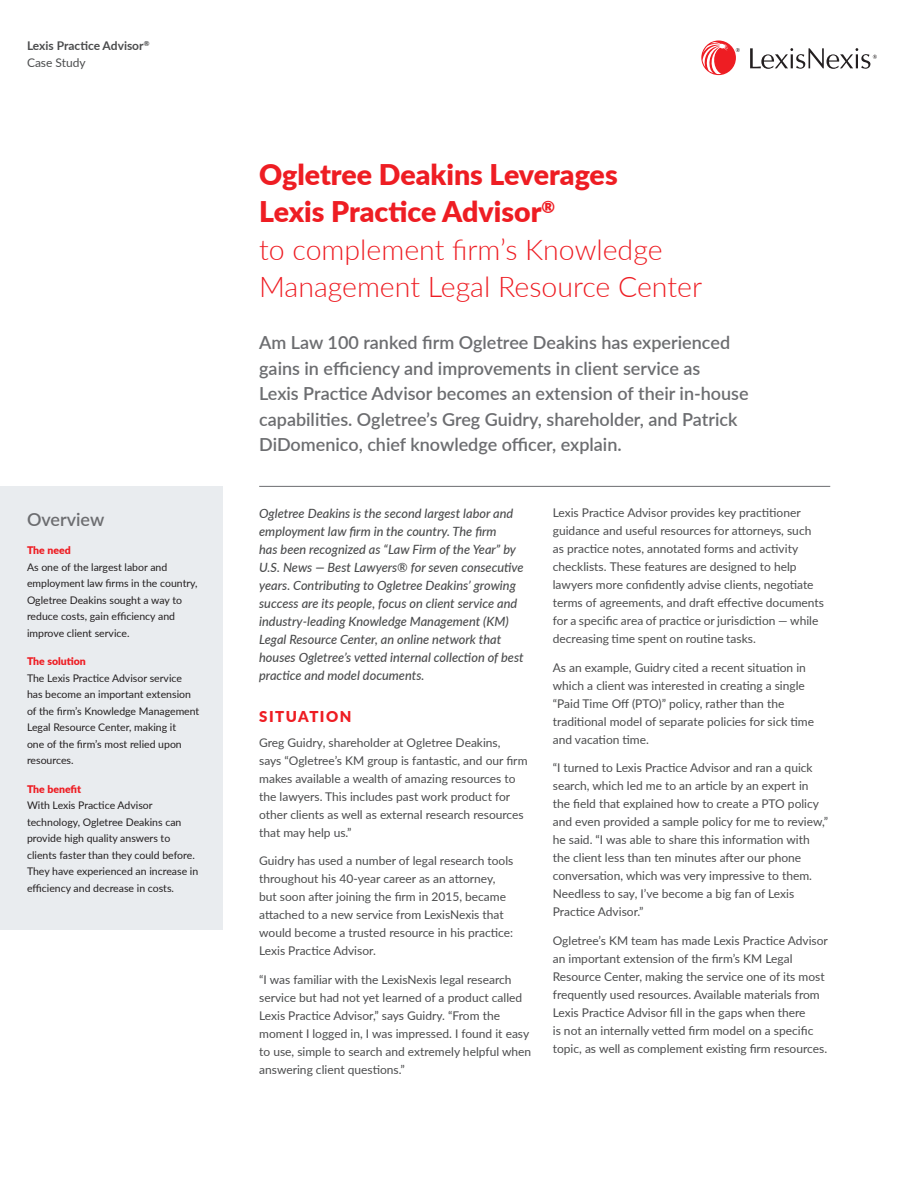
<style>
.page{position:relative;width:918px;height:1188px;background:#fff}
.page>*{position:absolute;margin:0;border:0;box-sizing:border-box;transform-origin:0 0}
.t1{font:300 28.5px/37.5px "Lato";color:#ee1d23}
.t2{font:900 28.5px/37.5px "Lato";color:#ee1d23}
.Intro{font:600 18px/25.5px "Lato";color:#6c6d70}
.Subhead{font:900 15px "Lato";letter-spacing:.1em;color:#ee1d23}
.Intro_paragraph{font:italic 500 12.75px/18px "Lato";color:#4b4c4d}
.Body_copy{font:12px/18px "Lato";color:#4b4c4d}
.Body_copy-2{font:700 12px/16.5px "Lato";color:#4b4c4d}
.About{font:10.5px/16.5px "Lato";color:#231f20}
.About_header{font:900 10.5px "Lato";color:#ee1d23}
.s1{font-weight:400}
</style>
<div class="page">
<div style="left:0;top:486px;width:223px;height:444px;background:#e9ecef"></div>
<svg style="left:701px;top:40px;width:39px;height:35px"></svg>
<svg style="left:750px;top:48px;width:127px;height:21px"></svg>
<hr style="left:259px;top:486px;width:571px;height:1px;background:#6c6d70">
<p class="Body_copy-2" style="left:27px;top:37px;width:124px">Lexis Practice Advisor<sup>®<br></sup><span class="s1">Case Study</span></p>
<p class="Intro" style="left:27px;top:506px;width:79px">Overview</p>
<p class="About_header" style="left:27px;top:543px;width:45px">The need</p>
<p class="About" style="left:27px;top:558px;width:172px">As one of the largest labor and employment law firms in the country,<br>Ogletree Deakins sought a way to reduce costs, gain efficiency and improve client service.</p>
<p class="About_header" style="left:27px;top:654px;width:60px">The solution</p>
<p class="About" style="left:27px;top:669px;width:174px">The Lexis Practice Advisor service has become an important extension of the firm’s Knowledge Management<br>Legal Resource Center, making it<br>one of the firm’s most relied upon resources.</p>
<p class="About_header" style="left:27px;top:781px;width:56px">The benefit</p>
<p class="About" style="left:27px;top:797px;width:173px">With Lexis Practice Advisor technology, Ogletree Deakins can provide high quality answers to clients faster than they could before.<br>They have experienced an increase in efficiency and decrease in costs.</p>
<p class="t2" style="left:259px;top:155px;width:360px">Ogletree Deakins Leverages<br>Lexis Practice Advisor<sup>®</sup></p>
<p class="t1" style="left:259px;top:230px;width:444px">to complement firm’s Knowledge<br>Management Legal Resource Center</p>
<p class="Intro" style="left:259px;top:329px;width:491px">Am Law 100 ranked firm Ogletree Deakins has experienced gains in efficiency and improvements in client service as<br>Lexis Practice Advisor becomes an extension of their in-house capabilities. Ogletree’s Greg Guidry, shareholder, and Patrick DiDomenico, chief knowledge officer, explain.</p>
<p class="Intro_paragraph" style="left:259px;top:504px;width:266px">Ogletree Deakins is the second largest labor and employment law firm in the country. The firm<br>has been recognized as “Law Firm of the Year” by U.S. News — Best Lawyers® for seven consecutive years. Contributing to Ogletree Deakins’ growing success are its people, focus on client service and industry-leading Knowledge Management (KM)<br>Legal Resource Center, an online network that houses Ogletree’s vetted internal collection of best practice and model documents.</p>
<p class="Subhead" style="left:259px;top:705px;width:94px">SITUATION</p>
<p class="Body_copy" style="left:259px;top:733px;width:270px">Greg Guidry, shareholder at Ogletree Deakins,<br>says “Ogletree’s KM group is fantastic, and our firm makes available a wealth of amazing resources to the lawyers. This includes past work product for other clients as well as external research resources that may help us.”</p>
<p class="Body_copy" style="left:259px;top:851px;width:256px">Guidry has used a number of legal research tools throughout his 40-year career as an attorney, but soon after joining the firm in 2015, became attached to a new service from LexisNexis that would become a trusted resource in his practice:<br>Lexis Practice Advisor.</p>
<p class="Body_copy" style="left:259px;top:970px;width:273px">“I was familiar with the LexisNexis legal research service but had not yet learned of a product called Lexis Practice Advisor,” says Guidry. “From the moment I logged in, I was impressed. I found it easy to use, simple to search and extremely helpful when answering client questions.”</p>
<p class="Body_copy" style="left:553px;top:503px;width:273px">Lexis Practice Advisor provides key practitioner guidance and useful resources for attorneys, such as practice notes, annotated forms and activity checklists. These features are designed to help lawyers more confidently advise clients, negotiate terms of agreements, and draft effective documents for a specific area of practice or jurisdiction — while decreasing time spent on routine tasks.</p>
<p class="Body_copy" style="left:553px;top:658px;width:263px">As an example, Guidry cited a recent situation in which a client was interested in creating a single “Paid Time Off (PTO)” policy, rather than the traditional model of separate policies for sick time and vacation time.</p>
<p class="Body_copy" style="left:553px;top:758px;width:277px">“I turned to Lexis Practice Advisor and ran a quick search, which led me to an article by an expert in the field that explained how to create a PTO policy and even provided a sample policy for me to review,” he said. “I was able to share this information with the client less than ten minutes after our phone conversation, which was very impressive to them.<br>Needless to say, I’ve become a big fan of Lexis Practice Advisor.”</p>
<p class="Body_copy" style="left:553px;top:931px;width:277px">Ogletree’s KM team has made Lexis Practice Advisor an important extension of the firm’s KM Legal Resource Center, making the service one of its most frequently used resources. Available materials from Lexis Practice Advisor fill in the gaps when there<br>is not an internally vetted firm model on a specific topic, as well as complement existing firm resources.</p>
</div>
